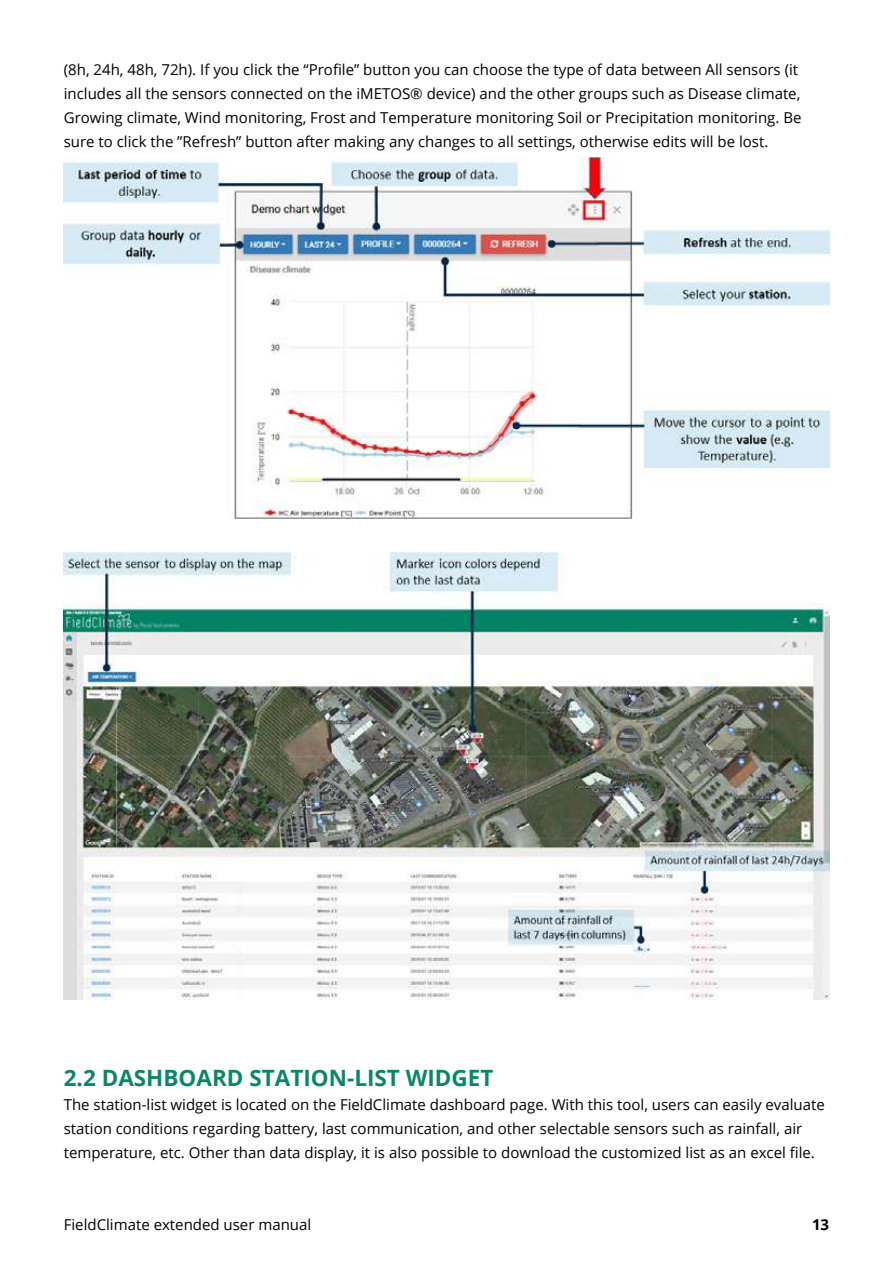
<style>
.page{position:relative;width:893px;height:1263px;background:#fff}
.page>*{position:absolute;margin:0;border:0;box-sizing:border-box;transform-origin:0 0}
.t1{font:700 22.5px "Open Sans";color:#0a876b}
.t2{font:15px/24px "Open Sans";color:#000}
.t3{font:700 15px "Open Sans";color:#000}
</style>
<div class="page">
<img style="left:64px;top:157px;width:765px;height:362px">
<img style="left:64px;top:552px;width:765px;height:447px">
<p class="t2" style="left:64px;top:57px;width:739px">(8h, 24h, 48h, 72h). If you click the “Profile” button you can choose the type of data between All sensors (it includes all the sensors connected on the iMETOS® device) and the other groups such as Disease climate, Growing climate, Wind monitoring, Frost and Temperature monitoring Soil or Precipitation monitoring. Be sure to click the ”Refresh” button after making any changes to all settings, otherwise edits will be lost.</p>
<h1 class="t1" style="left:64px;top:1062px;width:431px">2.2 DASHBOARD STATION-LIST WIDGET</h1>
<p class="t2" style="left:64px;top:1092px;width:762px">The station-list widget is located on the FieldClimate dashboard page. With this tool, users can easily evaluate station conditions regarding battery, last communication, and other selectable sensors such as rainfall, air temperature, etc. Other than data display, it is also possible to download the customized list as an excel file.</p>
<p class="t2" style="left:64px;top:1212px;width:249px">FieldClimate extended user manual</p>
<p class="t3" style="left:812px;top:1214px;width:19px">13</p>
</div>
